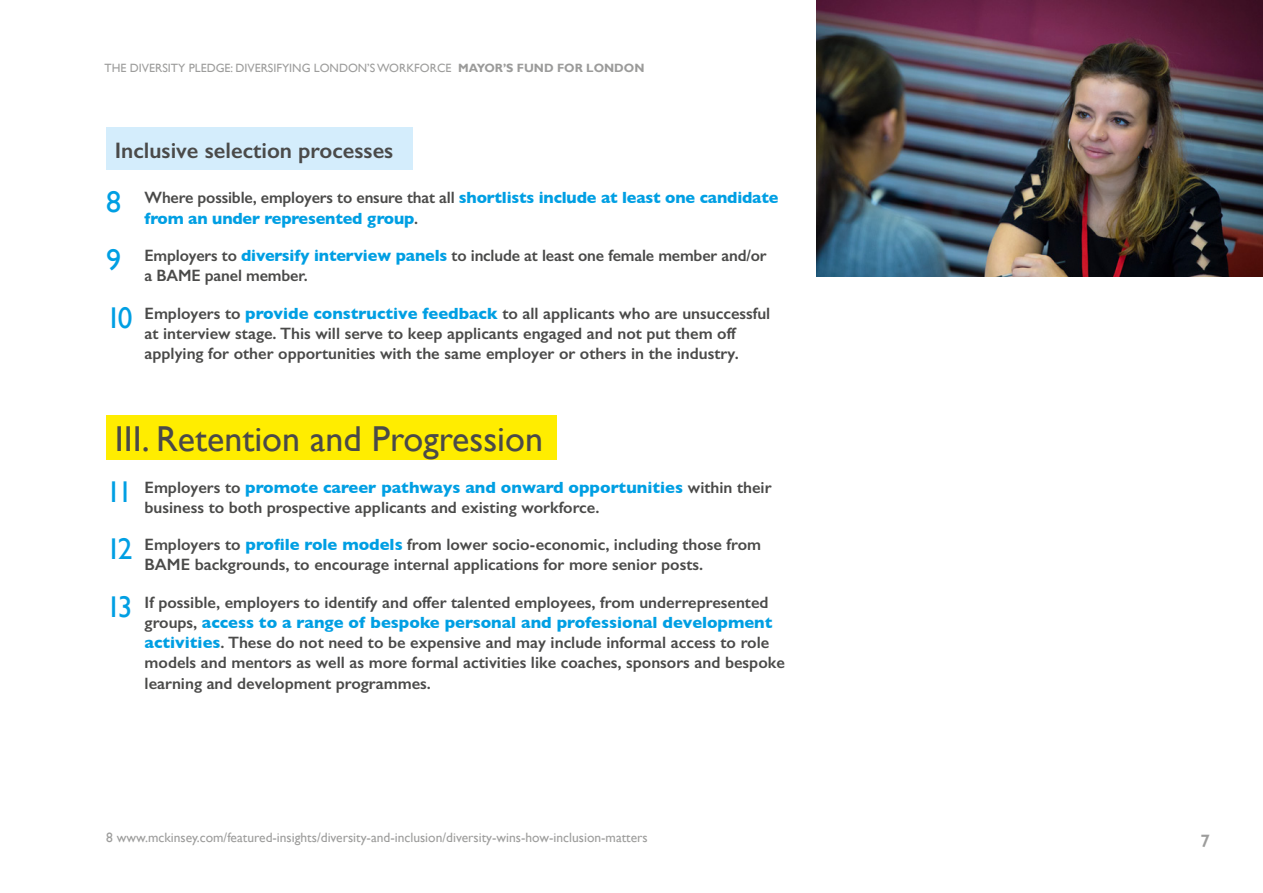
<style>
.page{position:relative;width:1263px;height:893px;background:#fff}
.page>*{position:absolute;margin:0;border:0;box-sizing:border-box;transform-origin:0 0}
.Heading_1_grey{font:36px "Gill Sans";color:#4a4a49}
.t1{font:600 22.5px "Gill Sans";color:#4a4a49}
.t2{font:600 18px "Gill Sans";color:#9d9d9c}
.Large_numbers2{font:600 16.5px/20.2px "Gill Sans";color:#4a4a49}
.Large_numbers{font:700 16.5px/20.2px "Gill Sans";letter-spacing:-.01em;color:#009fe3}
.Large_numbers-2{font:600 16.5px/20.2px "Gill Sans";letter-spacing:-.01em;color:#4a4a49}
.t3{font:13.5px "Gill Sans";color:#9d9d9c}
.t4{font:12px "Gill Sans";color:#9d9d9c}
.s1{font-weight:700;color:#9b9b9a}
.s2{font-weight:400;font-size:30px}
.s3{font-weight:600;color:#4a4a49}
.s4{font-weight:400;font-size:30px;color:#009fe3}
.s5{font-weight:700;color:#009fe3}
</style>
<div class="page">
<div style="left:106px;top:128px;width:306px;height:42px;background:#d4edfc"></div>
<div style="left:106px;top:416px;width:451px;height:44px;background:#ffed00"></div>
<img style="left:816px;top:0;width:447px;height:276px">
<p class="t4" style="left:105px;top:61px;width:541px">THE DIVERSITY PLEDGE: DIVERSIFYING LONDON’S WORKFORCE <span class="s1">MAYOR’S FUND FOR LONDON</span></p>
<h4 class="t1" style="left:115px;top:136px;width:280px">Inclusive selection processes</h4>
<h2 class="Large_numbers" style="left:145px;top:187px;width:635px;text-indent:-38px"><span class="s2">8</span> <span class="s3">Where possible, employers to ensure that all</span> shortlists include at least one candidate from an under represented group<span class="s3">.</span></h2>
<h2 class="Large_numbers-2" style="left:145px;top:245px;width:623px;text-indent:-38px"><span class="s4">9</span> Employers to <span class="s5">diversify interview panels</span> to include at least one female member and/or a BAME panel member.</h2>
<h2 class="Large_numbers2" style="left:106px;top:303px;width:665px;text-align:center"><span class="s4">10</span> Employers to <span class="s5">provide constructive feedback</span> to all applicants who are unsuccessful at interview stage. This will serve to keep applicants engaged and not put them off<br>applying for other opportunities with the same employer or others in the industry.</h2>
<h2 class="Heading_1_grey" style="left:115px;top:418px;width:430px">III. Retention and Progression</h2>
<h2 class="Large_numbers2" style="left:145px;top:477px;width:628px;text-indent:-38px"><span class="s4">11</span> Employers to <span class="s5">promote career pathways and onward opportunities</span> within their business to both prospective applicants and existing workforce.</h2>
<h2 class="Large_numbers2" style="left:145px;top:534px;width:618px;text-indent:-38px"><span class="s4">12</span> Employers to <span class="s5">profile role models</span> from lower socio-economic, including those from<br>BAME backgrounds, to encourage internal applications for more senior posts.</h2>
<h2 class="Large_numbers2" style="left:145px;top:592px;width:642px;text-indent:-38px"><span class="s4">13</span> If possible, employers to identify and offer talented employees, from underrepresented groups, <span class="s5">access to a range of bespoke personal and professional development activities</span>. These do not need to be expensive and may include informal access to role models and mentors as well as more formal activities like coaches, sponsors and bespoke learning and development programmes.</h2>
<p class="t3" style="left:106px;top:829px;width:543px">8 www.mckinsey.com/featured-insights/diversity-and-inclusion/diversity-wins-how-inclusion-matters</p>
<p class="t2" style="left:1200px;top:829px;width:11px">7</p>
</div>
